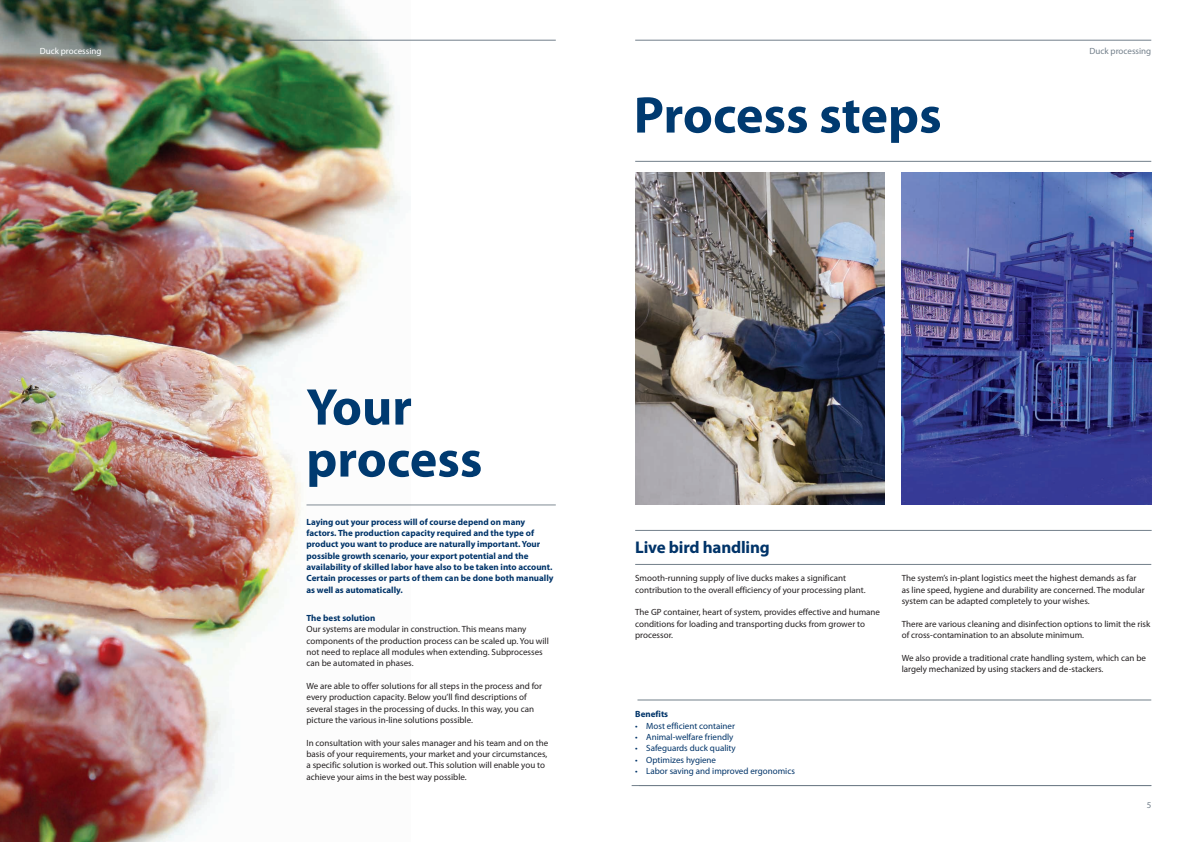
<style>
.page{position:relative;width:1191px;height:842px;background:#fff}
.page>*{position:absolute;margin:0;border:0;box-sizing:border-box;transform-origin:0 0}
.t1{font:700 52px/52px "Myriad Pro";color:#003a70}
.t2{font:700 17px "Myriad Pro";letter-spacing:-.01em;color:#013469}
.t3{font:9px/11.3px "Myriad Pro";color:#231f20}
.t4{font:700 9px/11.3px "Myriad Pro";color:#013469}
.t5{font:9px "Myriad Pro";color:#013469}
.t6{font:9px "Myriad Pro";color:#727f8a}
.t7{font:9px "Myriad Pro";color:#fff}
</style>
<div class="page">
<hr style="left:635px;top:40px;width:516px;height:1px;background:#727f8a">
<img style="left:0;top:0;width:410px;height:842px">
<hr style="left:306px;top:505px;width:250px;height:1px;background:#808b94">
<hr style="left:289px;top:40px;width:267px;height:1px;background:#727f8a">
<hr style="left:631px;top:785px;width:520px;height:1px;background:#727f8a">
<hr style="left:635px;top:161px;width:516px;height:1px;background:#727f8a">
<img style="left:635px;top:173px;width:249px;height:332px">
<hr style="left:637px;top:700px;width:514px;height:1px;background:#727f8a">
<hr style="left:635px;top:564px;width:516px;height:1px;background:#727f8a">
<hr style="left:635px;top:530px;width:516px;height:1px;background:#727f8a">
<img style="left:901px;top:173px;width:250px;height:332px">
<p class="t7" style="left:40px;top:45px;width:63px">Duck processing</p>
<p class="t6" style="left:1089px;top:45px;width:63px">Duck processing</p>
<h1 class="t1" style="left:634px;top:87px;width:309px">Process steps</h1>
<h1 class="t1" style="left:306px;top:379px;width:178px">Your process</h1>
<p class="t4" style="left:306px;top:515px;width:249px">Laying out your process will of course depend on many factors. The production capacity required and the type of product you want to produce are naturally important. Your possible growth scenario, your export potential and the availability of skilled labor have also to be taken into account.<br>Certain processes or parts of them can be done both manually as well as automatically.</p>
<p class="t4" style="left:306px;top:612px;width:70px">The best solution</p>
<p class="t3" style="left:306px;top:623px;width:244px">Our systems are modular in construction. This means many components of the production process can be scaled up. You will not need to replace all modules when extending. Subprocesses can be automated in phases.</p>
<p class="t3" style="left:306px;top:680px;width:237px">We are able to offer solutions for all steps in the process and for every production capacity. Below you’ll find descriptions of several stages in the processing of ducks. In this way, you can picture the various in-line solutions possible.</p>
<p class="t3" style="left:306px;top:737px;width:243px">In consultation with your sales manager and his team and on the basis of your requirements, your market and your circumstances, a specific solution is worked out. This solution will enable you to achieve your aims in the best way possible.</p>
<h2 class="t2" style="left:635px;top:536px;width:136px">Live bird handling</h2>
<p class="t3" style="left:635px;top:572px;width:232px">Smooth-running supply of live ducks makes a significant contribution to the overall efficiency of your processing plant.</p>
<p class="t3" style="left:635px;top:606px;width:246px">The GP container, heart of system, provides effective and humane conditions for loading and transporting ducks from grower to processor.</p>
<p class="t4" style="left:635px;top:708px;width:35px">Benefits</p>
<p class="t5" style="left:635px;top:720px;width:101px">• Most efficient container</p>
<p class="t5" style="left:635px;top:731px;width:100px">• Animal-welfare friendly</p>
<p class="t5" style="left:635px;top:743px;width:102px">• Safeguards duck quality</p>
<p class="t5" style="left:635px;top:754px;width:82px">• Optimizes hygiene</p>
<p class="t5" style="left:635px;top:765px;width:161px">• Labor saving and improved ergonomics</p>
<p class="t3" style="left:901px;top:572px;width:244px">The system’s in-plant logistics meet the highest demands as far as line speed, hygiene and durability are concerned. The modular system can be adapted completely to your wishes.</p>
<p class="t3" style="left:901px;top:618px;width:250px">There are various cleaning and disinfection options to limit the risk of cross-contamination to an absolute minimum.</p>
<p class="t3" style="left:901px;top:652px;width:246px">We also provide a traditional crate handling system, which can be largely mechanized by using stackers and de-stackers.</p>
<p class="t6" style="left:1146px;top:799px;width:6px">5</p>
</div>
